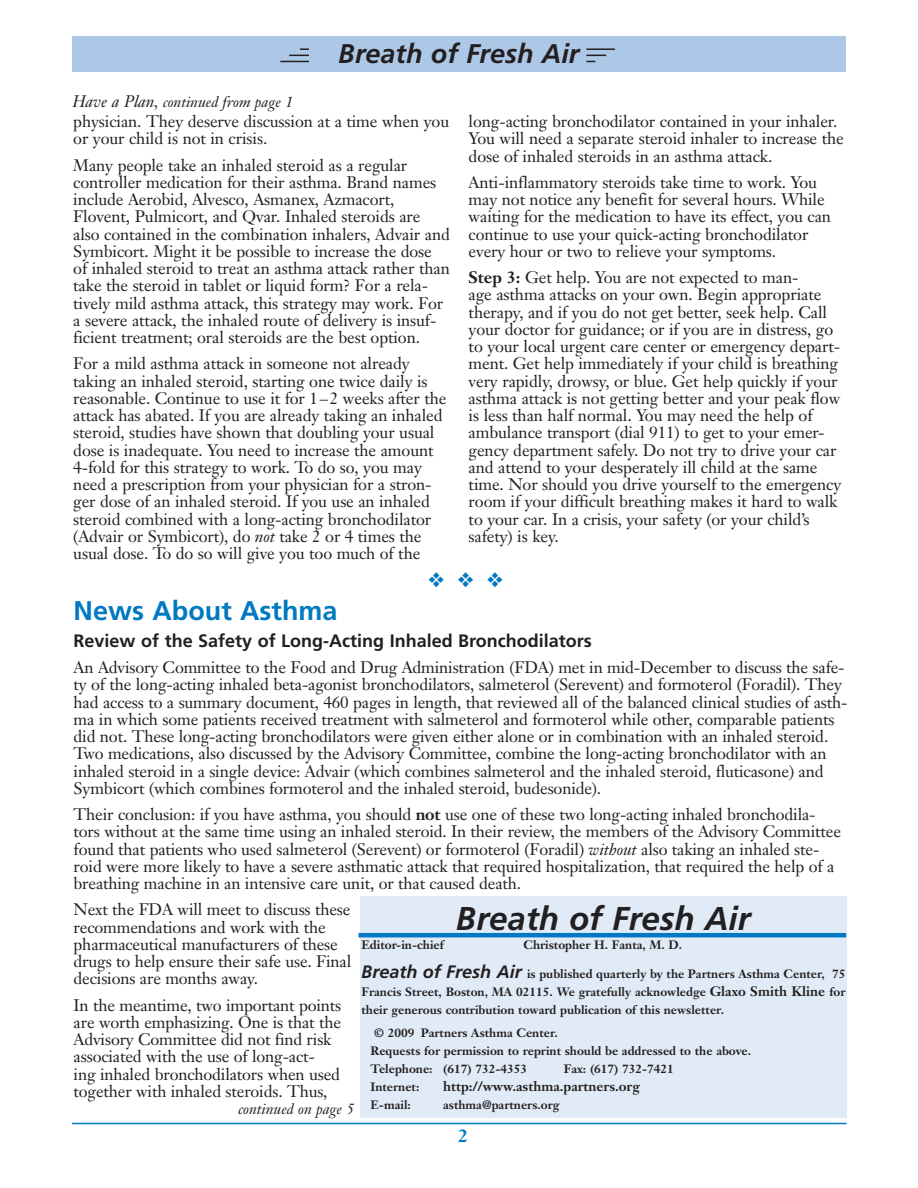
<style>
.page{position:relative;width:918px;height:1188px;background:#fff}
.page>*{position:absolute;margin:0;border:0;box-sizing:border-box;transform-origin:0 0}
.t1{font:italic 700 33px "Frutiger";color:#231f20}
.t2{font:italic 700 27px "Frutiger";color:#231f20}
.t3{font:700 27px "Frutiger";color:#0079c2}
.t4{font:21px "Zapf Dingbats";color:#0079c2}
.t5{font:700 18px "Frutiger";color:#231f20}
.t6{font:700 18px "Janson Text";color:#0079c2}
.t7{font:16.5px/17.2px "Janson Text";letter-spacing:-.005em;color:#231f20}
.t8{font:italic 15px "Janson Text";color:#231f20}
.t9{font:700 13.5px "Janson Text";color:#231f20}
.t10{font:700 12px/18px "Janson Text";color:#231f20;text-align:justify}
.s1{font-size:16.5px}
.s2{font-style:italic}
.s3{font-weight:700}
.s4{font-family:"Frutiger";font-style:italic;font-size:18px}
.s5{font-size:13.5px}
</style>
<div class="page">
<div style="left:72px;top:36px;width:774px;height:36px;background:#adc7e7"></div>
<svg style="left:280px;top:48px;width:29px;height:14px"></svg>
<hr style="left:586px;top:48px;width:29px;height:2px;background:#231f20">
<svg style="left:586px;top:55px;width:20px;height:7px"></svg>
<hr style="left:72px;top:1123px;width:774px;height:1px;background:#0079c2">
<div style="left:360px;top:896px;width:487px;height:222px;background:#e1ebf7"></div>
<hr style="left:359px;top:933px;width:487px;height:4px;background:#0079c2">
<p class="t8" style="left:72px;top:93px;width:222px"><span class="s1">Have a Plan,</span> continued from page 1</p>
<h2 class="t2" style="left:339px;top:38px;width:242px">Breath of Fresh Air</h2>
<p class="t7" style="left:73px;top:113px;width:377px">physician. They deserve discussion at a time when you or your child is not in crisis.</p>
<p class="t7" style="left:73px;top:156px;width:378px">Many people take an inhaled steroid as a regular controller medication for their asthma. Brand names include Aerobid, Alvesco, Asmanex, Azmacort, Flovent, Pulmicort, and Qvar. Inhaled steroids are also contained in the combination inhalers, Advair and Symbicort. Might it be possible to increase the dose of inhaled steroid to treat an asthma attack rather than take the steroid in tablet or liquid form? For a rela&shy;tively mild asthma attack, this strategy may work. For a severe attack, the inhaled route of delivery is insuf&shy;ficient treatment; oral steroids are the best option.</p>
<p class="t7" style="left:73px;top:355px;width:375px">For a mild asthma attack in someone not already taking an inhaled steroid, starting one twice daily is reasonable. Continue to use it for 1–2 weeks after the attack has abated. If you are already taking an inhaled steroid, studies have shown that doubling your usual dose is inadequate. You need to increase the amount 4-fold for this strategy to work. To do so, you may need a prescription from your physician for a stron&shy;ger dose of an inhaled steroid. If you use an inhaled steroid combined with a long-acting bronchodilator (Advair or Symbicort), do <span class="s2">not</span> take 2 or 4 times the usual dose. To do so will give you too much of the</p>
<p class="t7" style="left:469px;top:113px;width:377px">long-acting bronchodilator contained in your inhaler.<br>You will need a separate steroid inhaler to increase the dose of inhaled steroids in an asthma attack.</p>
<p class="t7" style="left:469px;top:173px;width:364px">Anti-inflammatory steroids take time to work. You may not notice any benefit for several hours. While waiting for the medication to have its effect, you can continue to use your quick-acting bronchodilator every hour or two to relieve your symptoms.</p>
<p class="t7" style="left:469px;top:269px;width:374px"><span class="s3">Step 3:</span> Get help. You are not expected to man-<br>age asthma attacks on your own. Begin appropriate therapy, and if you do not get better, seek help. Call your doctor for guidance; or if you are in distress, go to your local urgent care center or emergency depart&shy;ment. Get help immediately if your child is breathing very rapidly, drowsy, or blue. Get help quickly if your asthma attack is not getting better and your peak flow is less than half normal. You may need the help of ambulance transport (dial 911) to get to your emer&shy;gency department safely. Do not try to drive your car and attend to your desperately ill child at the same time. Nor should you drive yourself to the emergency room if your difficult breathing makes it hard to walk to your car. In a crisis, your safety (or your child’s safety) is key.</p>
<h2 class="t3" style="left:74px;top:594px;width:266px">News About Asthma</h2>
<p class="t4" style="left:428px;top:570px;width:77px">❖ ❖ ❖</p>
<p class="t5" style="left:74px;top:630px;width:520px">Review of the Safety of Long-Acting Inhaled Bronchodilators</p>
<p class="t7" style="left:74px;top:659px;width:775px">An Advisory Committee to the Food and Drug Administration (FDA) met in mid-December to discuss the safe&shy;ty of the long-acting inhaled beta-agonist bronchodilators, salmeterol (Serevent) and formoterol (Foradil). They had access to a summary document, 460 pages in length, that reviewed all of the balanced clinical studies of asth&shy;ma in which some patients received treatment with salmeterol and formoterol while other, comparable patients did not. These long-acting bronchodilators were given either alone or in combination with an inhaled steroid.<br>Two medications, also discussed by the Advisory Committee, combine the long-acting bronchodilator with an inhaled steroid in a single device: Advair (which combines salmeterol and the inhaled steroid, fluticasone) and Symbicort (which combines formoterol and the inhaled steroid, budesonide).</p>
<p class="t7" style="left:74px;top:806px;width:769px">Their conclusion: if you have asthma, you should <span class="s3">not</span> use one of these two long-acting inhaled bronchodila&shy;tors without at the same time using an inhaled steroid. In their review, the members of the Advisory Committee found that patients who used salmeterol (Serevent) or formoterol (Foradil) <span class="s2">without</span> also taking an inhaled ste&shy;roid were more likely to have a severe asthmatic attack that required hospitalization, that required the help of a breathing machine in an intensive care unit, or that caused death.</p>
<p class="t7" style="left:74px;top:901px;width:279px">Next the FDA will meet to discuss these recommendations and work with the pharmaceutical manufacturers of these drugs to help ensure their safe use. Final decisions are months away.</p>
<p class="t7" style="left:74px;top:996px;width:269px">In the meantime, two important points are worth emphasizing. One is that the Advisory Committee did not find risk associated with the use of long-act-<br>ing inhaled bronchodilators when used together with inhaled steroids. Thus,</p>
<h1 class="t1" style="left:456px;top:899px;width:296px">Breath of Fresh Air</h1>
<p class="t10" style="left:361px;top:936px;width:84px">Editor-in-chief</p>
<p class="t10" style="left:523px;top:936px;width:160px">Christopher H. Fanta, M. D.</p>
<p class="t10" style="left:361px;top:964px;width:485px"><span class="s4">Breath of Fresh Air</span> is published quarterly by the Partners Asthma Center, 75<br>Francis Street, Boston, MA 02115. We gratefully acknowledge <span class="s5">Glaxo Smith Kline</span> for their generous contribution toward publication of this newsletter.</p>
<p class="t10" style="left:370px;top:1024px;width:382px;text-align:left;text-indent:4px">© 2009 Partners Asthma Center.<br>Requests for permission to reprint should be addressed to the above.<br>Telephone: (617) 732-4353</p>
<p class="t10" style="left:564px;top:1060px;width:112px">Fax: (617) 732-7421</p>
<p class="t10" style="left:370px;top:1078px;width:50px">Internet:</p>
<p class="t9" style="left:443px;top:1078px;width:198px">http://www.asthma.partners.org</p>
<p class="t10" style="left:370px;top:1096px;width:42px">E-mail:</p>
<p class="t10" style="left:443px;top:1096px;width:118px">asthma@partners.org</p>
<p class="t8" style="left:239px;top:1100px;width:117px">continued on page 5</p>
<p class="t6" style="left:458px;top:1124px;width:12px">2</p>
</div>
